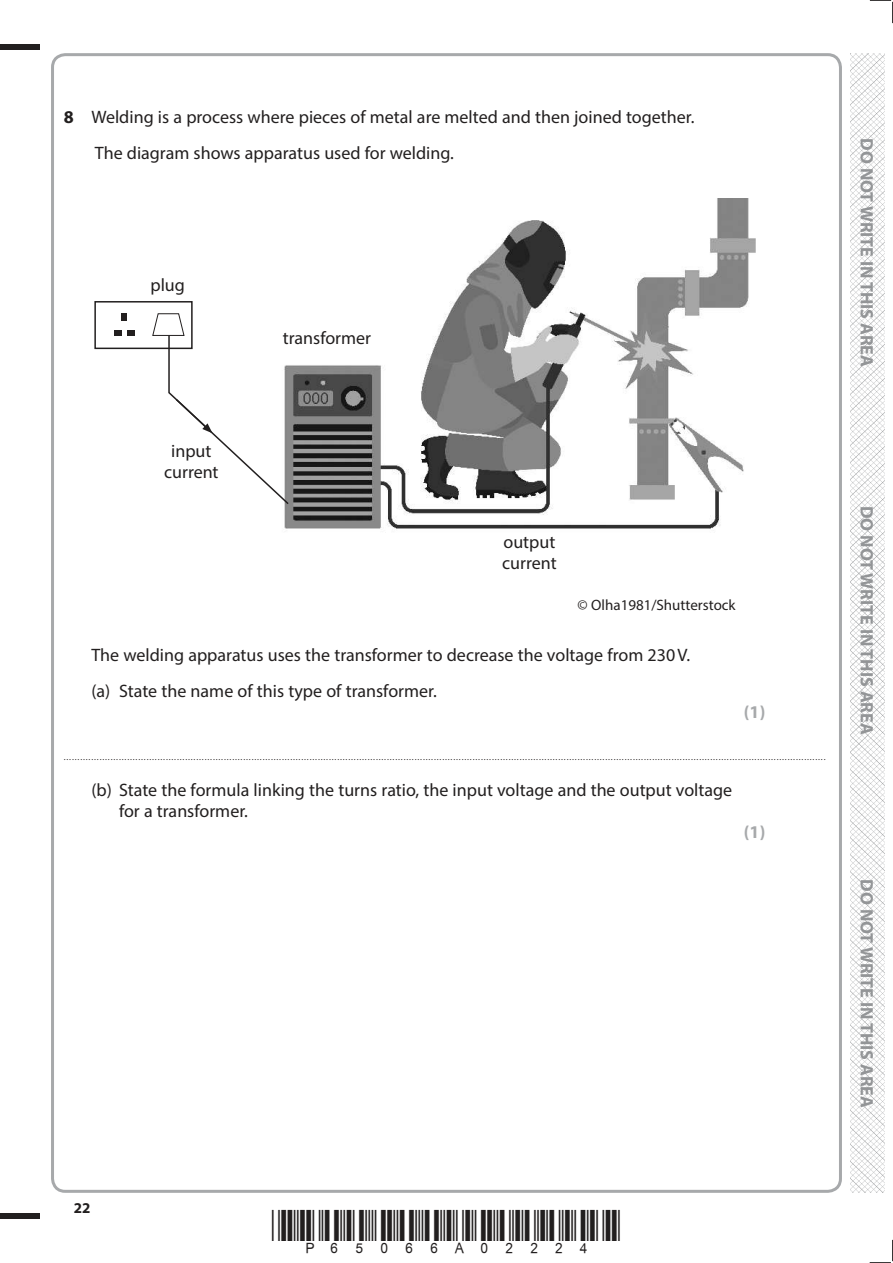
<style>
.page{position:relative;width:893px;height:1263px;background:#fff}
.page>*{position:absolute;margin:0;border:0;box-sizing:border-box;transform-origin:0 0}
.t1{font:18px/21px "Myriad Pro";color:#221f1f}
.t2{font:700 18px "Myriad Pro";color:#939597}
.t3{font:700 18px "Myriad Pro";color:#a7a9ab}
.t4{font:15px "Myriad Pro";color:#221f1f}
.t5{font:700 15px "Myriad Pro";color:#221f1f}
.t6{font:9px "Myriad Pro";color:#221f1f}
.s1{font-weight:700}
</style>
<div class="page">
<div style="left:0;top:44px;width:40px;height:5px;background:#221f1f"></div>
<div style="left:0;top:1214px;width:40px;height:5px;background:#221f1f"></div>
<svg style="left:870px;top:0;width:23px;height:23px"></svg>
<svg style="left:870px;top:1240px;width:23px;height:23px"></svg>
<img style="left:850px;top:53px;width:34px;height:1140px">
<img style="left:284px;top:199px;width:472px;height:330px">
<div style="left:94px;top:301px;width:99px;height:48px;border:2px solid #221f1f"></div>
<svg style="left:115px;top:330px;width:7px;height:5px"></svg>
<div style="left:127px;top:330px;width:8px;height:5px;background:#221f1f"></div>
<div style="left:121px;top:313px;width:6px;height:8px;background:#221f1f"></div>
<svg style="left:152px;top:313px;width:138px;height:193px"></svg>
<p class="t1" style="left:95px;top:100px;width:601px;line-height:36px;text-indent:-31px"><span class="s1">8</span> Welding is a process where pieces of metal are melted and then joined together.<br>The diagram shows apparatus used for welding.</p>
<p class="t1" style="left:150px;top:276px;width:36px">plug</p>
<p class="t1" style="left:164px;top:442px;width:56px;text-align:center">input current</p>
<p class="t1" style="left:283px;top:329px;width:90px">transformer</p>
<p class="t1" style="left:502px;top:533px;width:56px">output current</p>
<p class="t4" style="left:578px;top:600px;width:160px">© Olha1981/Shutterstock</p>
<p class="t1" style="left:91px;top:639px;width:600px;line-height:36px">The welding apparatus uses the transformer to decrease the voltage from 230V. (a) State the name of this type of transformer.</p>
<p class="t3" style="left:744px;top:705px;width:23px">(1)</p>
<p class="t6" style="left:64px;top:754px;width:763px">....................................................................................................................................................................................................................................................................................</p>
<p class="t1" style="left:119px;top:781px;width:615px;text-indent:-28px">(b) State the formula linking the turns ratio, the input voltage and the output voltage for a transformer.</p>
<p class="t3" style="left:744px;top:825px;width:23px">(1)</p>
<p class="t2" style="left:877px;top:138px;width:230px;rotate:90deg">DO NOT WRITE IN THIS AREA</p>
<p class="t2" style="left:877px;top:506px;width:230px;rotate:90deg">DO NOT WRITE IN THIS AREA</p>
<p class="t2" style="left:877px;top:879px;width:230px;rotate:90deg">DO NOT WRITE IN THIS AREA</p>
<p class="t5" style="left:74px;top:1202px;width:18px">22</p>
</div>
